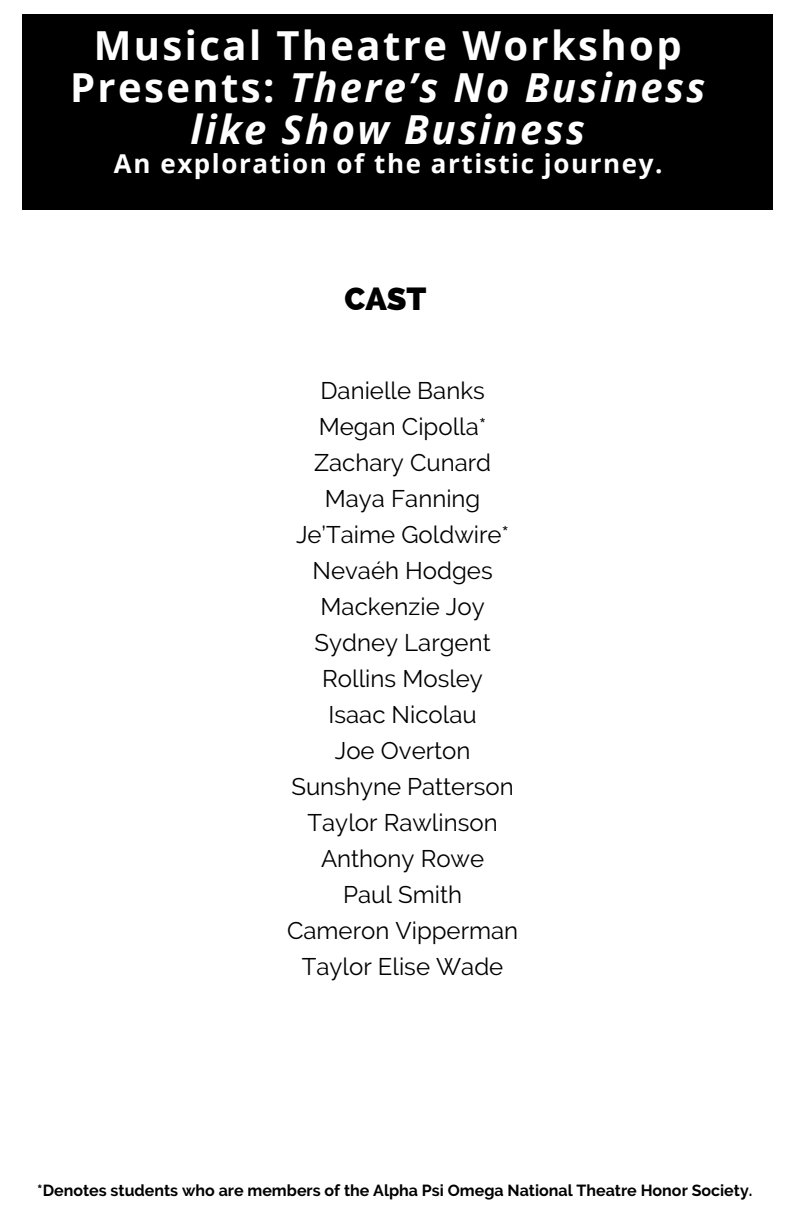
<style>
.page{position:relative;width:792px;height:1224px;background:#fff}
.page>*{position:absolute;margin:0;border:0;box-sizing:border-box;transform-origin:0 0}
.t1{font:italic 700 40px/42px "Open Sans";letter-spacing:.06em;color:#fff;text-align:center}
.t2{font:800 32px "Raleway";color:#000}
.t3{font:700 26px "Open Sans";letter-spacing:.06em;color:#fff}
.t4{font:24px/36px "Raleway";color:#000;text-align:center}
.t5{font:700 16px "Raleway";color:#000}
.s1{font-style:normal}
</style>
<div class="page">
<div style="left:22px;top:14px;width:751px;height:196px;background:#000"></div>
<p class="t1" style="left:70px;top:24px;width:637px"><span class="s1">Musical Theatre Workshop<br>Presents:</span> There’s No Business like Show Business</p>
<p class="t3" style="left:114px;top:145px;width:550px">An exploration of the artistic journey.</p>
<h2 class="t2" style="left:344px;top:280px;width:84px">CAST</h2>
<h1 class="t4" style="left:287px;top:373px;width:233px">Danielle Banks<br>Megan Cipolla*<br>Zachary Cunard<br>Maya Fanning<br>Je’Taime Goldwire*<br>Nevaéh Hodges<br>Mackenzie Joy<br>Sydney Largent<br>Rollins Mosley<br>Isaac Nicolau<br>Joe Overton<br>Sunshyne Patterson<br>Taylor Rawlinson<br>Anthony Rowe<br>Paul Smith<br>Cameron Vipperman<br>Taylor Elise Wade</h1>
<h3 class="t5" style="left:37px;top:1181px;width:717px">*Denotes students who are members of the Alpha Psi Omega National Theatre Honor Society.</h3>
</div>
